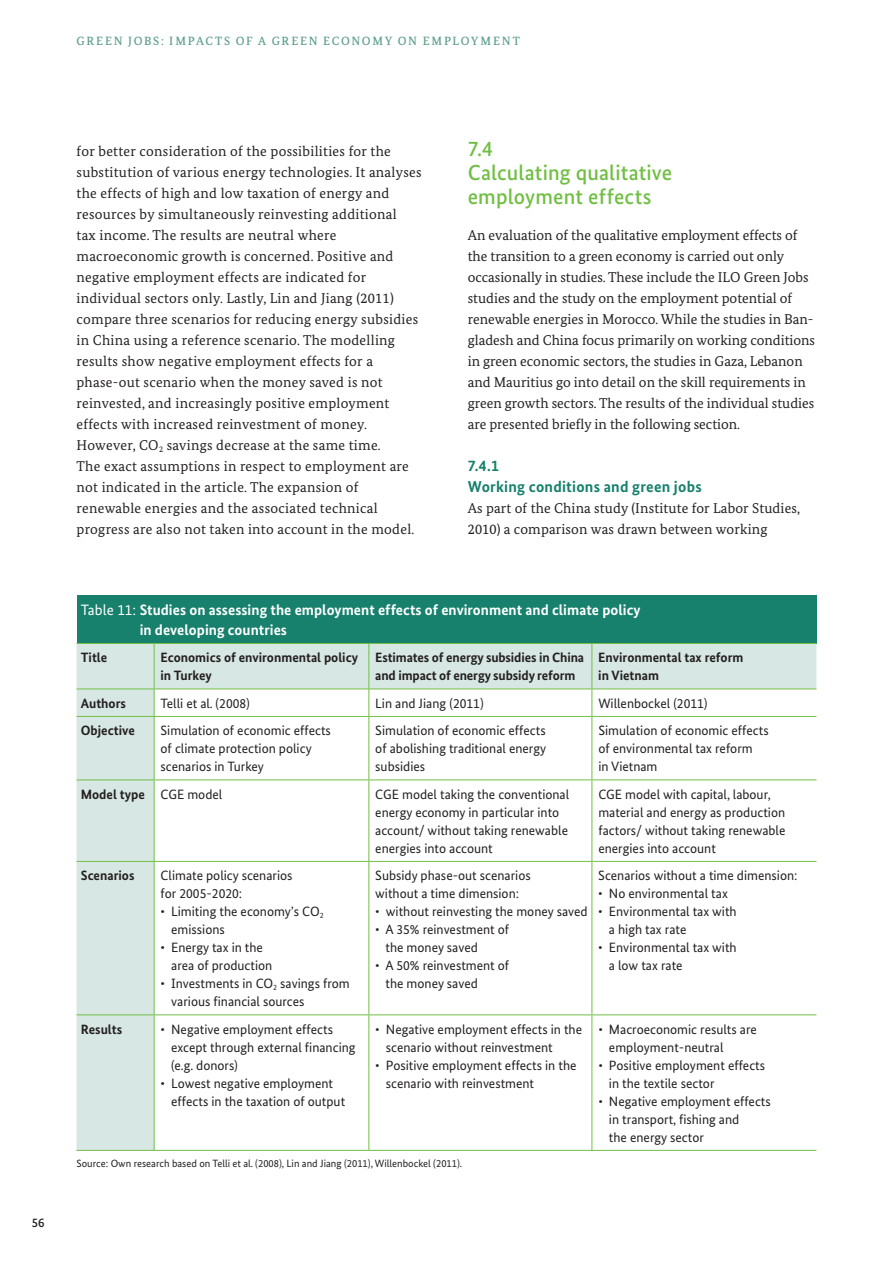
<style>
.page{position:relative;width:893px;height:1263px;background:#fff}
.page>*{position:absolute;margin:0;border:0;box-sizing:border-box;transform-origin:0 0}
.t1{font:500 21.75px/24px "Bundes Sans";letter-spacing:.005em;color:#71bf44}
.t2{font:700 15.75px/21px "Bundes Sans";letter-spacing:.015em;color:#17816d}
.t3{font:700 15px/19.5px "Bundes Sans";letter-spacing:.005em;color:#fff}
.t4{font:14.25px/21px "Bundes Serif";letter-spacing:.015em;color:#231f20}
.t5{font:13.5px/18px "Bundes Sans";color:#231f20}
.t6{font:700 13.5px/18px "Bundes Sans";color:#231f20}
.t7{font:500 12.75px "Bundes Sans";color:#231f20}
.t8{font:500 12px "Bundes Serif";letter-spacing:.15em;color:#5e9e8f}
.t9{font:10.5px "Bundes Sans";color:#231f20}
.s1{font-weight:400}
</style>
<div class="page">
<div style="left:77px;top:595px;width:739px;height:48px;background:#17816d"></div>
<svg style="left:77px;top:644px;width:739px;height:506px"></svg>
<hr style="left:77px;top:643px;width:77px;height:1px;background:#71bf44">
<hr style="left:154px;top:643px;width:215px;height:1px;background:#71bf44">
<hr style="left:154px;top:644px;width:1px;height:45px;background:#71bf44">
<hr style="left:369px;top:643px;width:223px;height:1px;background:#71bf44">
<hr style="left:368px;top:644px;width:1px;height:45px;background:#71bf44">
<hr style="left:592px;top:643px;width:224px;height:1px;background:#71bf44">
<hr style="left:591px;top:644px;width:1px;height:45px;background:#71bf44">
<hr style="left:77px;top:689px;width:77px;height:1px;background:#71bf44">
<hr style="left:154px;top:689px;width:215px;height:1px;background:#71bf44">
<svg style="left:154px;top:689px;width:1px;height:27px"></svg>
<hr style="left:369px;top:689px;width:223px;height:1px;background:#71bf44">
<svg style="left:368px;top:689px;width:1px;height:27px"></svg>
<hr style="left:592px;top:689px;width:224px;height:1px;background:#71bf44">
<svg style="left:591px;top:689px;width:1px;height:27px"></svg>
<hr style="left:77px;top:716px;width:77px;height:1px;background:#71bf44">
<hr style="left:154px;top:716px;width:215px;height:1px;background:#71bf44">
<hr style="left:154px;top:717px;width:1px;height:62px;background:#71bf44">
<hr style="left:369px;top:716px;width:223px;height:1px;background:#71bf44">
<hr style="left:368px;top:717px;width:1px;height:62px;background:#71bf44">
<hr style="left:592px;top:716px;width:224px;height:1px;background:#71bf44">
<hr style="left:591px;top:717px;width:1px;height:62px;background:#71bf44">
<hr style="left:77px;top:779px;width:77px;height:1px;background:#71bf44">
<hr style="left:154px;top:779px;width:215px;height:1px;background:#71bf44">
<hr style="left:154px;top:780px;width:1px;height:81px;background:#71bf44">
<hr style="left:369px;top:779px;width:223px;height:1px;background:#71bf44">
<hr style="left:368px;top:780px;width:1px;height:81px;background:#71bf44">
<hr style="left:592px;top:779px;width:224px;height:1px;background:#71bf44">
<hr style="left:591px;top:780px;width:1px;height:81px;background:#71bf44">
<hr style="left:77px;top:861px;width:77px;height:1px;background:#71bf44">
<hr style="left:154px;top:861px;width:215px;height:1px;background:#71bf44">
<hr style="left:154px;top:862px;width:1px;height:152px;background:#71bf44">
<hr style="left:369px;top:861px;width:223px;height:1px;background:#71bf44">
<hr style="left:368px;top:862px;width:1px;height:152px;background:#71bf44">
<hr style="left:592px;top:861px;width:224px;height:1px;background:#71bf44">
<hr style="left:591px;top:862px;width:1px;height:152px;background:#71bf44">
<hr style="left:77px;top:1014px;width:77px;height:1px;background:#71bf44">
<hr style="left:154px;top:1014px;width:215px;height:1px;background:#71bf44">
<hr style="left:154px;top:1015px;width:1px;height:135px;background:#71bf44">
<hr style="left:369px;top:1014px;width:223px;height:1px;background:#71bf44">
<hr style="left:368px;top:1015px;width:1px;height:135px;background:#71bf44">
<hr style="left:592px;top:1014px;width:224px;height:1px;background:#71bf44">
<hr style="left:591px;top:1015px;width:1px;height:135px;background:#71bf44">
<hr style="left:77px;top:1150px;width:77px;height:1px;background:#71bf44">
<hr style="left:154px;top:1150px;width:215px;height:1px;background:#71bf44">
<hr style="left:369px;top:1150px;width:223px;height:1px;background:#71bf44">
<hr style="left:592px;top:1150px;width:224px;height:1px;background:#71bf44">
<p class="t8" style="left:77px;top:34px;width:445px">GREEN JOBS: IMPACTS OF A GREEN ECONOMY ON EMPLOYMENT</p>
<p class="t7" style="left:32px;top:1215px;width:14px">56</p>
<p class="t4" style="left:77px;top:140px;width:347px">for better consideration of the possibilities for the substitution of various energy technologies. It analyses the effects of high and low taxation of energy and resources by simultaneously reinvesting additional<br>tax income. The results are neutral where macroeconomic growth is concerned. Positive and negative employment effects are indicated for individual sectors only. Lastly, Lin and Jiang (2011) compare three scenarios for reducing energy subsidies in China using a reference scenario. The modelling results show negative employment effects for a phase-out scenario when the money saved is not reinvested, and increasingly positive employment effects with increased reinvestment of money.<br>However, CO<sub>2</sub> savings decrease at the same time.<br>The exact assumptions in respect to employment are not indicated in the article. The expansion of renewable energies and the associated technical progress are also not taken into account in the model.</p>
<h1 class="t1" style="left:468px;top:136px;width:206px">7.4<br>Calculating qualitative employment effects</h1>
<p class="t4" style="left:468px;top:224px;width:349px">An evaluation of the qualitative employment effects of the transition to a green economy is carried out only occasionally in studies. These include the ILO Green Jobs studies and the study on the employment potential of renewable energies in Morocco. While the studies in Ban&shy;gladesh and China focus primarily on working conditions in green economic sectors, the studies in Gaza, Lebanon and Mauritius go into detail on the skill requirements in green growth sectors. The results of the individual studies are presented briefly in the following section.</p>
<p class="t2" style="left:468px;top:455px;width:235px">7.4.1<br>Working conditions and green jobs</p>
<p class="t4" style="left:468px;top:497px;width:334px">As part of the China study (Institute for Labor Studies,<br>2010) a comparison was drawn between working</p>
<p class="t3" style="left:140px;top:600px;width:502px;text-indent:-59px"><span class="s1">Table 11:</span> Studies on assessing the employment effects of environment and climate policy in developing countries</p>
<p class="t6" style="left:81px;top:649px;width:28px">Title</p>
<p class="t6" style="left:161px;top:649px;width:199px">Economics of environmental policy in Turkey</p>
<p class="t6" style="left:375px;top:649px;width:210px">Estimates of energy subsidies in China and impact of energy subsidy reform</p>
<p class="t6" style="left:598px;top:649px;width:147px">Environmental tax reform in Vietnam</p>
<p class="t6" style="left:81px;top:694px;width:47px">Authors</p>
<p class="t5" style="left:161px;top:694px;width:91px">Telli et al. (2008)</p>
<p class="t5" style="left:375px;top:694px;width:110px">Lin and Jiang (2011)</p>
<p class="t5" style="left:598px;top:694px;width:111px">Willenbockel (2011)</p>
<p class="t6" style="left:81px;top:722px;width:56px">Objective</p>
<p class="t5" style="left:161px;top:722px;width:172px">Simulation of economic effects of climate protection policy scenarios in Turkey</p>
<p class="t5" style="left:375px;top:722px;width:172px;text-align:justify">Simulation of economic effects of abolishing traditional energy subsidies</p>
<p class="t5" style="left:598px;top:722px;width:172px">Simulation of economic effects of environmental tax reform<br>in Vietnam</p>
<p class="t6" style="left:81px;top:785px;width:143px">Model type <span class="s1">CGE model</span></p>
<p class="t5" style="left:375px;top:785px;width:195px">CGE model taking the conventional energy economy in particular into account/ without taking renewable energies into account</p>
<p class="t5" style="left:598px;top:785px;width:189px">CGE model with capital, labour, material and energy as production factors/ without taking renewable energies into account</p>
<p class="t6" style="left:81px;top:866px;width:55px">Scenarios</p>
<p class="t5" style="left:161px;top:866px;width:134px">Climate policy scenarios for 2005-2020:</p>
<p class="t5" style="left:171px;top:902px;width:154px;text-indent:-11px">• Limiting the economy’s CO<sub>2 </sub>emissions</p>
<p class="t5" style="left:171px;top:938px;width:103px;text-indent:-11px">• Energy tax in the area of production</p>
<p class="t5" style="left:171px;top:974px;width:180px;text-indent:-11px">• Investments in CO<sub>2</sub> savings from various financial sources</p>
<p class="t5" style="left:598px;top:866px;width:201px">Scenarios without a time dimension:</p>
<p class="t5" style="left:598px;top:884px;width:131px">• No environmental tax</p>
<p class="t5" style="left:609px;top:902px;width:129px;text-indent:-11px">• Environmental tax with a high tax rate</p>
<p class="t5" style="left:609px;top:938px;width:129px;text-indent:-11px">• Environmental tax with a low tax rate</p>
<p class="t5" style="left:375px;top:866px;width:157px">Subsidy phase-out scenarios without a time dimension:</p>
<p class="t5" style="left:375px;top:902px;width:214px">• without reinvesting the money saved</p>
<p class="t5" style="left:386px;top:920px;width:125px;text-indent:-10px">• A 35% reinvestment of the money saved</p>
<p class="t5" style="left:386px;top:956px;width:125px;text-indent:-10px">• A 50% reinvestment of the money saved</p>
<p class="t6" style="left:81px;top:1020px;width:43px">Results</p>
<p class="t5" style="left:171px;top:1020px;width:186px;text-indent:-11px">• Negative employment effects except through external financing (e.g. donors)</p>
<p class="t5" style="left:171px;top:1074px;width:176px;text-indent:-11px">• Lowest negative employment effects in the taxation of output</p>
<p class="t5" style="left:386px;top:1020px;width:198px;text-indent:-11px">• Negative employment effects in the scenario without reinvestment</p>
<p class="t5" style="left:386px;top:1056px;width:192px;text-indent:-11px">• Positive employment effects in the scenario with reinvestment</p>
<p class="t9" style="left:77px;top:1157px;width:387px">Source: Own research based on Telli et al. (2008), Lin and Jiang (2011), Willenbockel (2011).</p>
<p class="t5" style="left:609px;top:1020px;width:149px;text-indent:-11px">• Macroeconomic results are employment-neutral</p>
<p class="t5" style="left:609px;top:1056px;width:158px;text-indent:-11px">• Positive employment effects in the textile sector</p>
<p class="t5" style="left:609px;top:1092px;width:163px;text-indent:-11px">• Negative employment effects in transport, fishing and<br>the energy sector</p>
</div>
